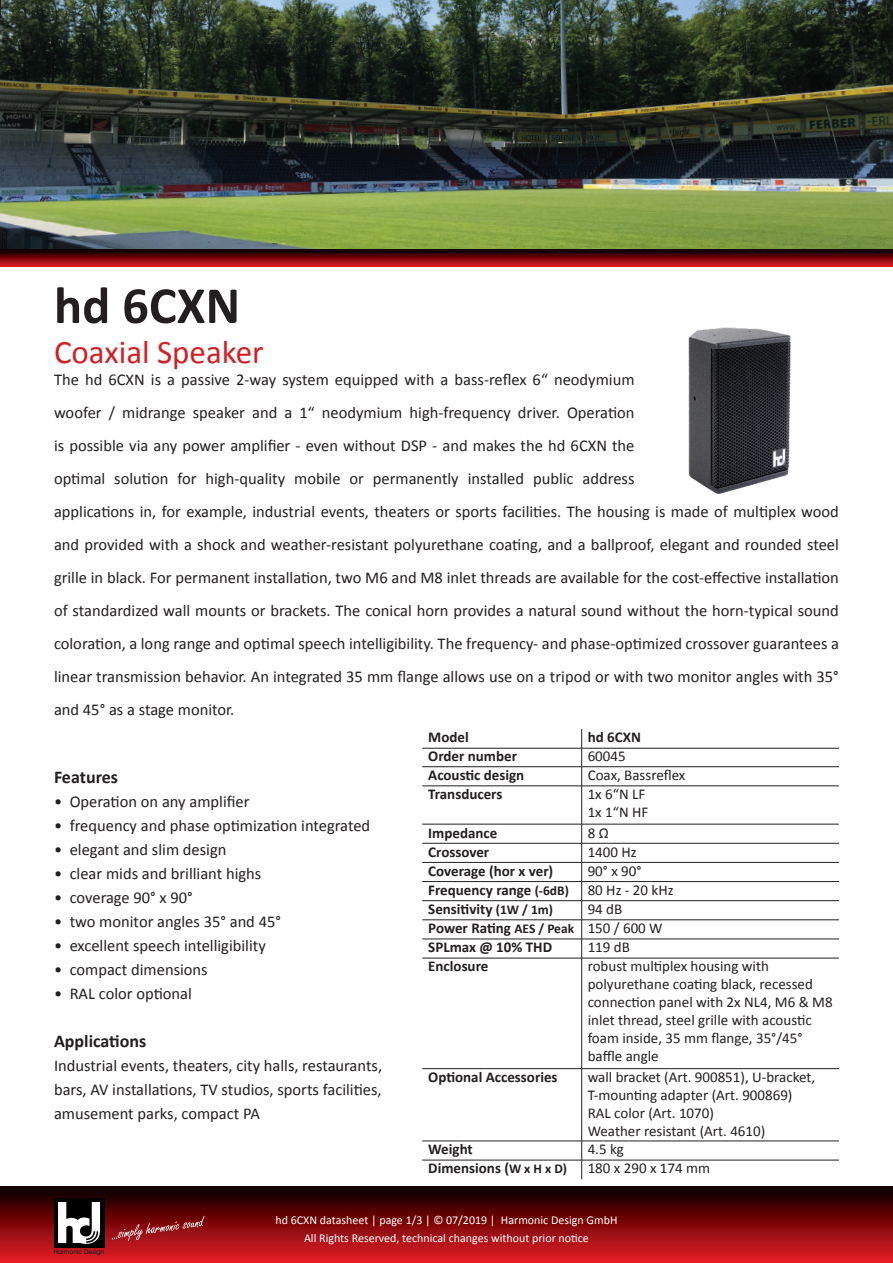
<style>
.page{position:relative;width:893px;height:1263px;background:#fff}
.page>*{position:absolute;margin:0;border:0;box-sizing:border-box;transform-origin:0 0}
.t1{font:700 52.5px "Calibri";color:#231f20}
.t2{font:33px "Calibri";color:#cf2026}
.t3{font:700 18px "Calibri";color:#231f20}
.t4{font:16.5px/33px "Calibri";color:#231f20;text-align:justify}
.t5{font:15px/18px "Calibri";color:#231f20}
.t6{font:700 15px/19.2px "Calibri";color:#231f20}
.t7{font:12px/18px "Calibri";color:#fff;text-align:center}
.t8{font:500 6.45px "Avant Garde IT Cby BT";color:#231f20}
.s1{font-size:13.5px}
.s2{font-weight:400}
</style>
<div class="page">
<div style="left:0;top:1186px;width:893px;height:77px;background:linear-gradient(to bottom,#0a0000,#ef1b23)"></div>
<div style="left:54px;top:1198px;width:50px;height:49px;background:#000001"></div>
<svg style="left:58px;top:1202px;width:42px;height:42px"></svg>
<svg style="left:112px;top:1216px;width:93px;height:25px;background:#962123"></svg>
<img style="left:0;top:0;width:893px;height:250px">
<svg style="left:0;top:250px;width:893px;height:17px;background:#7a090c"></svg>
<svg style="left:581px;top:729px;width:1px;height:57px"></svg>
<hr style="left:581px;top:786px;width:1px;height:38px;background:#231f20">
<svg style="left:581px;top:825px;width:1px;height:133px"></svg>
<hr style="left:581px;top:958px;width:1px;height:110px;background:#231f20">
<hr style="left:581px;top:1069px;width:1px;height:72px;background:#231f20">
<svg style="left:581px;top:1142px;width:1px;height:37px"></svg>
<hr style="left:422px;top:766px;width:160px;height:1px;background:#231f20">
<hr style="left:582px;top:766px;width:257px;height:1px;background:#231f20">
<hr style="left:422px;top:900px;width:160px;height:1px;background:#231f20">
<hr style="left:582px;top:900px;width:257px;height:1px;background:#231f20">
<hr style="left:422px;top:958px;width:160px;height:1px;background:#231f20">
<hr style="left:582px;top:958px;width:257px;height:1px;background:#231f20">
<hr style="left:422px;top:1068px;width:160px;height:1px;background:#231f20">
<hr style="left:582px;top:1068px;width:257px;height:1px;background:#231f20">
<hr style="left:422px;top:1141px;width:160px;height:1px;background:#231f20">
<hr style="left:582px;top:1141px;width:257px;height:1px;background:#231f20">
<hr style="left:422px;top:1160px;width:160px;height:1px;background:#231f20">
<hr style="left:582px;top:1160px;width:257px;height:1px;background:#231f20">
<hr style="left:422px;top:748px;width:160px;height:1px;background:#231f20">
<hr style="left:582px;top:748px;width:257px;height:1px;background:#231f20">
<hr style="left:422px;top:786px;width:160px;height:1px;background:#231f20">
<hr style="left:582px;top:786px;width:257px;height:1px;background:#231f20">
<hr style="left:422px;top:824px;width:160px;height:1px;background:#231f20">
<hr style="left:582px;top:824px;width:257px;height:1px;background:#231f20">
<hr style="left:422px;top:843px;width:160px;height:1px;background:#231f20">
<hr style="left:582px;top:843px;width:257px;height:1px;background:#231f20">
<hr style="left:422px;top:862px;width:160px;height:1px;background:#231f20">
<hr style="left:582px;top:862px;width:257px;height:1px;background:#231f20">
<hr style="left:422px;top:881px;width:160px;height:1px;background:#231f20">
<hr style="left:582px;top:881px;width:257px;height:1px;background:#231f20">
<hr style="left:422px;top:919px;width:160px;height:1px;background:#231f20">
<hr style="left:582px;top:919px;width:257px;height:1px;background:#231f20">
<hr style="left:422px;top:939px;width:160px;height:1px;background:#231f20">
<hr style="left:582px;top:939px;width:257px;height:1px;background:#231f20">
<img style="left:688px;top:327px;width:103px;height:167px">
<h1 class="t1" style="left:54px;top:272px;width:188px">hd 6CXN</h1>
<h2 class="t2" style="left:54px;top:331px;width:211px">Coaxial Speaker</h2>
<p class="t4" style="left:54px;top:363px;width:582px">The hd 6CXN is a passive 2-way system equipped with a bass-reflex 6“ neodymium woofer / midrange speaker and a 1“ neodymium high-frequency driver. Operation is possible via any power amplifier - even without DSP - and makes the hd 6CXN the optimal solution for high-quality mobile or permanently installed public address</p>
<p class="t4" style="left:54px;top:495px;width:786px">applications in, for example, industrial events, theaters or sports facilities. The housing is made of multiplex wood and provided with a shock and weather-resistant polyurethane coating, and a ballproof, elegant and rounded steel grille in black. For permanent installation, two M6 and M8 inlet threads are available for the cost-effective installation of standardized wall mounts or brackets. The conical horn provides a natural sound without the horn-typical sound coloration, a long range and optimal speech intelligibility. The frequency- and phase-optimized crossover guarantees a linear transmission behavior. An integrated 35 mm flange allows use on a tripod or with two monitor angles with 35° and 45° as a stage monitor.</p>
<p class="t6" style="left:428px;top:728px;width:42px">Model</p>
<p class="t6" style="left:588px;top:728px;width:55px">hd 6CXN</p>
<p class="t6" style="left:428px;top:746px;width:90px">Order number</p>
<p class="t5" style="left:588px;top:747px;width:40px">60045</p>
<p class="t6" style="left:428px;top:765px;width:98px">Acoustic design</p>
<p class="t5" style="left:588px;top:766px;width:99px">Coax, Bassreflex</p>
<p class="t6" style="left:428px;top:785px;width:76px">Transducers</p>
<p class="t5" style="left:588px;top:785px;width:62px">1x 6“N LF<br>1x 1“N HF</p>
<p class="t6" style="left:428px;top:823px;width:71px">Impedance</p>
<p class="t5" style="left:588px;top:823px;width:22px">8 Ω</p>
<p class="t6" style="left:428px;top:842px;width:62px">Crossover</p>
<p class="t5" style="left:588px;top:843px;width:51px">1400 Hz</p>
<p class="t6" style="left:428px;top:861px;width:127px">Coverage (hor x ver)</p>
<p class="t5" style="left:588px;top:862px;width:55px">90° x 90°</p>
<p class="t6" style="left:428px;top:880px;width:142px">Frequency range <span class="s1">(-6dB)</span></p>
<p class="t5" style="left:588px;top:881px;width:87px">80 Hz - 20 kHz</p>
<p class="t6" style="left:428px;top:899px;width:126px">Sensitivity <span class="s1">(1W / 1m)</span></p>
<p class="t3" style="left:54px;top:766px;width:66px">Features</p>
<p class="t4" style="left:54px;top:785px;width:197px">• Operation on any amplifier</p>
<p class="t4" style="left:54px;top:809px;width:318px">• frequency and phase optimization integrated</p>
<p class="t4" style="left:54px;top:833px;width:174px">• elegant and slim design</p>
<p class="t4" style="left:54px;top:857px;width:209px">• clear mids and brilliant highs</p>
<p class="t4" style="left:54px;top:881px;width:140px">• coverage 90° x 90°</p>
<p class="t4" style="left:54px;top:905px;width:229px">• two monitor angles 35° and 45°</p>
<p class="t4" style="left:54px;top:929px;width:213px">• excellent speech intelligibility</p>
<p class="t4" style="left:54px;top:953px;width:155px">• compact dimensions</p>
<p class="t4" style="left:54px;top:977px;width:139px">• RAL color optional</p>
<p class="t3" style="left:54px;top:1030px;width:94px">Applications</p>
<p class="t4" style="left:54px;top:1054px;width:330px;line-height:24px">Industrial events, theaters, city halls, restaurants, bars, AV installations, TV studios, sports facilities, amusement parks, compact PA</p>
<p class="t6" style="left:428px;top:899px;width:236px;text-indent:159px"><span class="s2">94 dB<br></span>Power Rating <span class="s1">AES / Peak</span> <span class="s2">150 / 600 W<br></span>SPLmax @ 10% THD</p>
<p class="t5" style="left:588px;top:938px;width:44px">119 dB</p>
<p class="t6" style="left:428px;top:957px;width:62px">Enclosure</p>
<p class="t5" style="left:588px;top:957px;width:246px">robust multiplex housing with polyurethane coating black, recessed connection panel with 2x NL4, M6 &amp; M8 inlet thread, steel grille with acoustic foam inside, 35 mm flange, 35°/45° baffle angle</p>
<p class="t6" style="left:428px;top:1067px;width:131px">Optional Accessories</p>
<p class="t5" style="left:588px;top:1068px;width:229px">wall bracket (Art. 900851), U-bracket,<br>T-mounting adapter (Art. 900869)<br>RAL color (Art. 1070)<br>Weather resistant (Art. 4610)</p>
<p class="t6" style="left:428px;top:1140px;width:46px">Weight</p>
<p class="t5" style="left:588px;top:1140px;width:38px">4.5 kg</p>
<p class="t6" style="left:428px;top:1159px;width:140px">Dimensions (<span class="s1">W x H x D)</span></p>
<p class="t5" style="left:588px;top:1159px;width:124px">180 x 290 x 174 mm</p>
<p class="t8" style="left:54px;top:1248px;width:52px">Harmonic Design</p>
<p class="t7" style="left:275px;top:1211px;width:343px">hd 6CXN datasheet | page 1/3 | © 07/2019 | Harmonic Design GmbH<br>All Rights Reserved, technical changes without prior notice</p>
</div>
